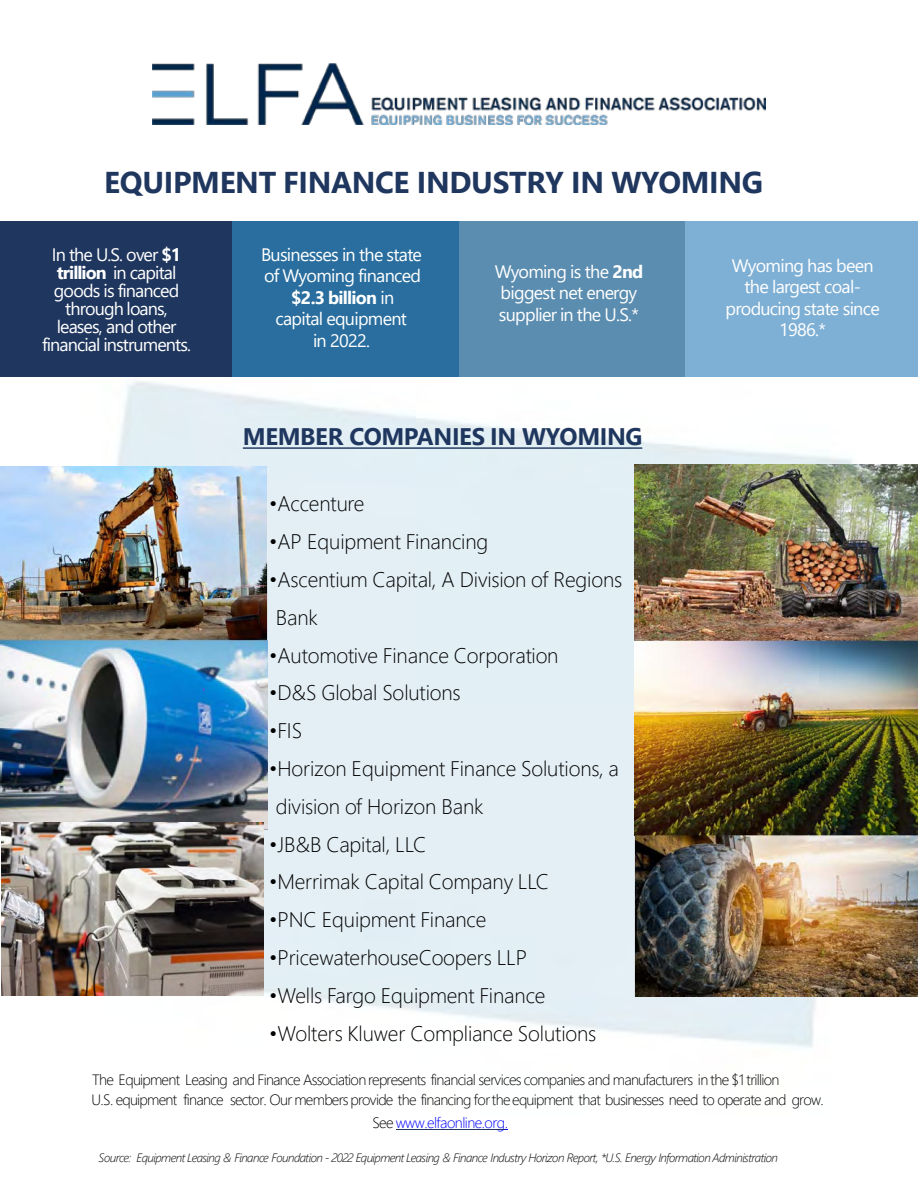
<style>
.page{position:relative;width:918px;height:1188px;background:#fff}
.page>*{position:absolute;margin:0;border:0;box-sizing:border-box;transform-origin:0 0}
.t1{font:700 30px "Segoe UI";letter-spacing:-.01em;color:#1f365e}
.t2{font:700 24px "Segoe UI";letter-spacing:-.015em;color:#1f365e}
.t3{font:300 21px/37.8px "Segoe UI";letter-spacing:-.01em;color:#000}
.t4{font:18px/21.6px "Segoe UI";letter-spacing:-.045em;color:#fff;text-align:center}
.t5{font:300 15px/22.5px "Segoe UI";letter-spacing:-.05em;color:#000}
.t6{font:italic 300 12px "Segoe UI";letter-spacing:-.045em;color:#000}
.s1{font-weight:700}
.s2{color:#00f}
</style>
<div class="page">
<img style="left:3px;top:381px;width:905px;height:667px">
<div style="left:0;top:221px;width:232px;height:156px;background:#1f365e"></div>
<div style="left:459px;top:221px;width:227px;height:156px;background:#5b8db0"></div>
<div style="left:232px;top:221px;width:227px;height:156px;background:#296e9e"></div>
<img style="left:152px;top:63px;width:614px;height:62px">
<hr style="left:396px;top:1129px;width:109px;height:1px;background:#1f365e">
<div style="left:686px;top:221px;width:232px;height:156px;background:#7eafd4"></div>
<svg style="left:243px;top:447px;width:399px;height:2px"></svg>
<img style="left:634px;top:465px;width:284px;height:532px">
<img style="left:0;top:467px;width:268px;height:363px">
<img style="left:1px;top:823px;width:263px;height:172px">
<p class="t1" style="left:104px;top:154px;width:660px">EQUIPMENT FINANCE INDUSTRY IN WYOMING</p>
<p class="t4" style="left:42px;top:244px;width:150px;line-height:18px">In the U.S. over <span class="s1">$1 trillion</span> in capital goods is financed through loans, leases, and other financial instruments.</p>
<p class="t4" style="left:261px;top:242px;width:162px;text-align:left">Businesses in the state of Wyoming financed</p>
<p class="t4" style="left:276px;top:285px;width:133px"><span class="s1">$2.3 billion</span> in capital equipment in 2022.</p>
<p class="t4" style="left:495px;top:259px;width:150px;text-align:left">Wyoming is the <span class="s1">2nd </span>biggest net energy supplier in the U.S.*</p>
<p class="t4" style="left:726px;top:253px;width:156px">Wyoming has been the largest coal&shy;producing state since<br>1986.*</p>
<p class="t2" style="left:243px;top:414px;width:401px">MEMBER COMPANIES IN WYOMING</p>
<p class="t3" style="left:269px;top:483px;width:97px">•Accenture</p>
<p class="t3" style="left:269px;top:521px;width:220px">•AP Equipment Financing</p>
<p class="t3" style="left:276px;top:559px;width:348px;text-indent:-7px">•Ascentium Capital, A Division of Regions<br>Bank</p>
<p class="t3" style="left:269px;top:634px;width:291px">•Automotive Finance Corporation</p>
<p class="t3" style="left:269px;top:672px;width:193px">•D&amp;S Global Solutions</p>
<p class="t3" style="left:269px;top:710px;width:34px">•FIS</p>
<p class="t3" style="left:276px;top:748px;width:345px;text-indent:-7px">•Horizon Equipment Finance Solutions, a division of Horizon Bank</p>
<p class="t3" style="left:269px;top:823px;width:159px">•JB&amp;B Capital, LLC</p>
<p class="t3" style="left:269px;top:861px;width:281px">•Merrimak Capital Company LLC</p>
<p class="t3" style="left:269px;top:899px;width:219px">•PNC Equipment Finance</p>
<p class="t3" style="left:269px;top:937px;width:260px">•PricewaterhouseCoopers LLP</p>
<p class="t3" style="left:269px;top:974px;width:278px">•Wells Fargo Equipment Finance</p>
<p class="t3" style="left:269px;top:1012px;width:329px">•Wolters Kluwer Compliance Solutions</p>
<p class="t5" style="left:92px;top:1067px;width:689px">The Equipment Leasing and Finance Association represents financial services companies and manufacturers in the $1 trillion</p>
<p class="t5" style="left:372px;top:1087px;width:453px;text-indent:-281px">U.S. equipment finance sector. Our members provide the financing fortheequipment that businesses need to operate and grow.<br>See <span class="s2">www.elfaonline.org.</span></p>
<p class="t6" style="left:99px;top:1146px;width:681px">Source: Equipment Leasing &amp; Finance Foundation - 2022 Equipment Leasing &amp; Finance Industry Horizon Report, *U.S. Energy Information Administration</p>
</div>
